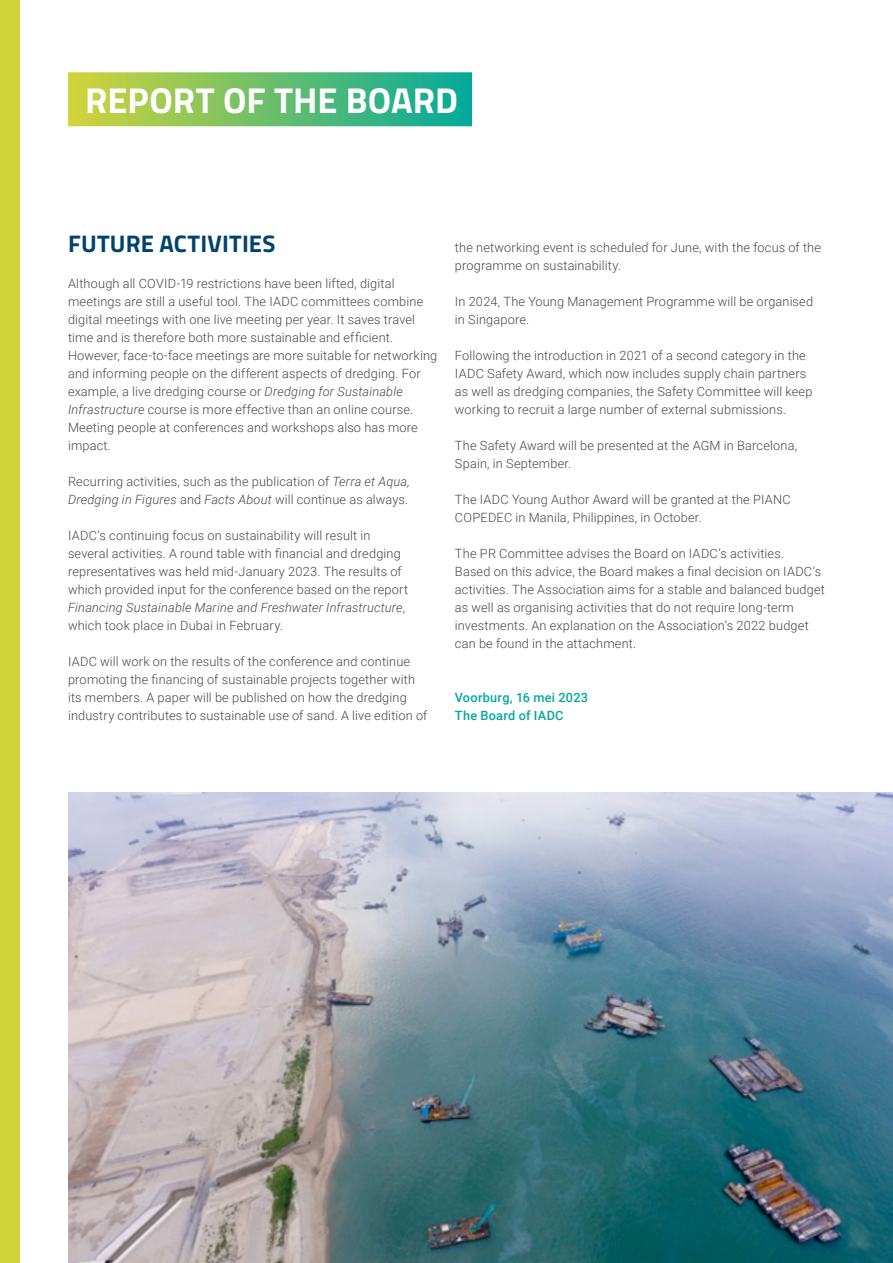
<style>
.page{position:relative;width:893px;height:1263px;background:#fff}
.page>*{position:absolute;margin:0;border:0;box-sizing:border-box;transform-origin:0 0}
.t1{font:700 36px "Titillium Web";color:#fff}
.t2{font:700 24px "Titillium Web";letter-spacing:.01em;color:#00436f}
.t3{font:300 12.75px/18px "Roboto";letter-spacing:.01em;color:#464646}
.t4{font:500 12.75px/18px "Roboto";letter-spacing:.02em;color:#00a99d}
.s1{font-style:italic}
</style>
<div class="page">
<img style="left:68px;top:792px;width:825px;height:471px">
<div style="left:68px;top:72px;width:404px;height:54px;background:linear-gradient(to right,#d3d33a,#02a99c)"></div>
<div style="left:0;top:0;width:19px;height:1263px;background:#d1d33b"></div>
<h1 class="t1" style="left:85px;top:72px;width:374px">REPORT OF THE BOARD</h1>
<h2 class="t2" style="left:68px;top:225px;width:209px">FUTURE ACTIVITIES</h2>
<p class="t3" style="left:68px;top:274px;width:371px">Although all COVID-19 restrictions have been lifted, digital meetings are still a useful tool. The IADC committees combine digital meetings with one live meeting per year. It saves travel time and is therefore both more sustainable and efficient.<br>However, face-to-face meetings are more suitable for networking and informing people on the different aspects of dredging. For example, a live dredging course or <span class="s1">Dredging for Sustainable Infrastructure</span> course is more effective than an online course.<br>Meeting people at conferences and workshops also has more impact.</p>
<p class="t3" style="left:68px;top:472px;width:343px">Recurring activities, such as the publication of <span class="s1">Terra et Aqua,<br>Dredging in Figures</span> and <span class="s1">Facts About</span> will continue as always.</p>
<p class="t3" style="left:68px;top:526px;width:342px">IADC’s continuing focus on sustainability will result in several activities. A round table with financial and dredging representatives was held mid-January 2023. The results of which provided input for the conference based on the report <span class="s1">Financing Sustainable Marine and Freshwater Infrastructure</span>, which took place in Dubai in February.</p>
<p class="t3" style="left:68px;top:652px;width:361px">IADC will work on the results of the conference and continue promoting the financing of sustainable projects together with its members. A paper will be published on how the dredging industry contributes to sustainable use of sand. A live edition of</p>
<p class="t3" style="left:455px;top:238px;width:368px">the networking event is scheduled for June, with the focus of the programme on sustainability.</p>
<p class="t3" style="left:455px;top:292px;width:360px">In 2024, The Young Management Programme will be organised in Singapore.</p>
<p class="t3" style="left:455px;top:346px;width:359px">Following the introduction in 2021 of a second category in the IADC Safety Award, which now includes supply chain partners as well as dredging companies, the Safety Committee will keep working to recruit a large number of external submissions.</p>
<p class="t3" style="left:455px;top:436px;width:344px">The Safety Award will be presented at the AGM in Barcelona,<br>Spain, in September.</p>
<p class="t3" style="left:455px;top:490px;width:337px">The IADC Young Author Award will be granted at the PIANC<br>COPEDEC in Manila, Philippines, in October.</p>
<p class="t3" style="left:455px;top:544px;width:371px">The PR Committee advises the Board on IADC’s activities.<br>Based on this advice, the Board makes a final decision on IADC’s activities. The Association aims for a stable and balanced budget as well as organising activities that do not require long-term investments. An explanation on the Association’s 2022 budget can be found in the attachment.</p>
<p class="t4" style="left:455px;top:688px;width:135px">Voorburg, 16 mei 2023<br>The Board of IADC</p>
</div>
